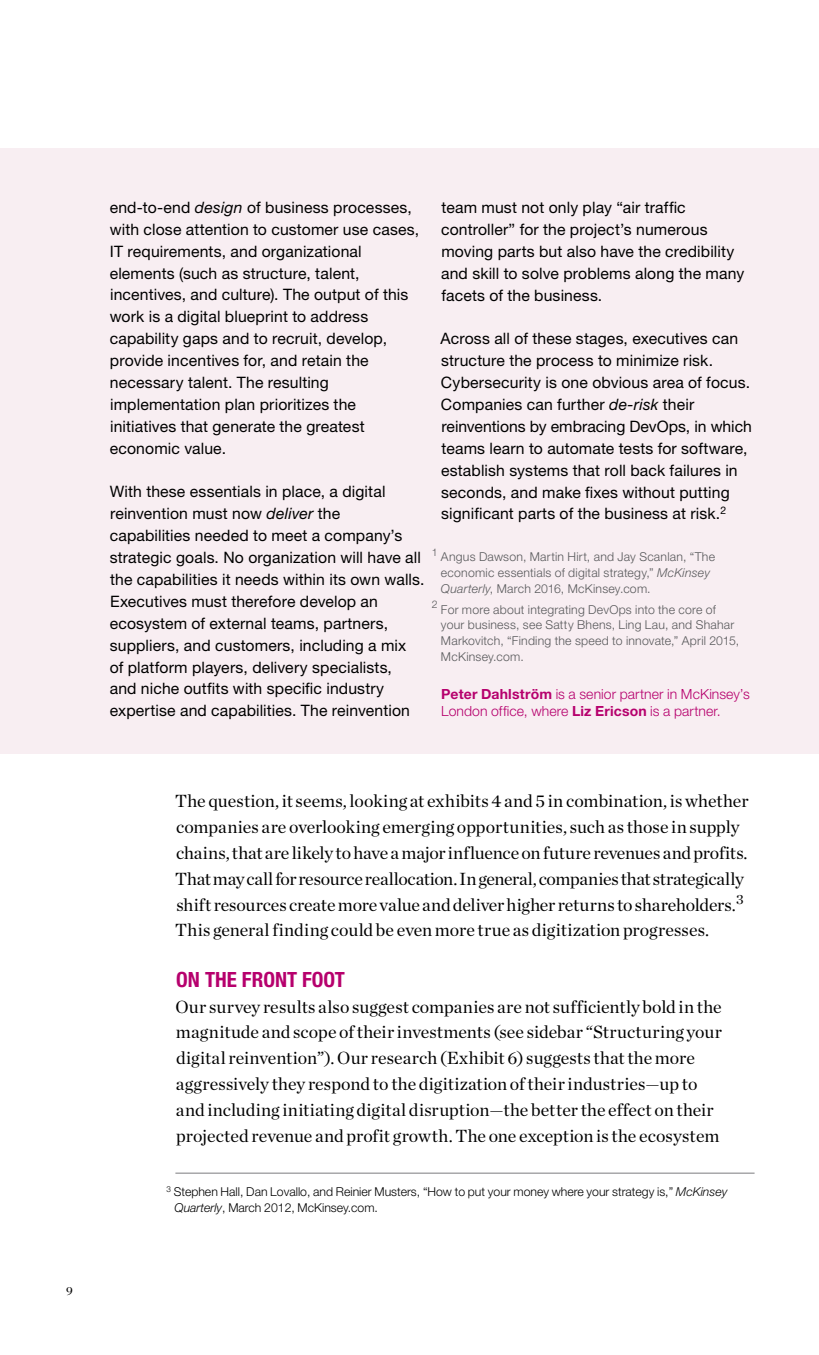
<style>
.page{position:relative;width:819px;height:1355px;background:#fff}
.page>*{position:absolute;margin:0;border:0;box-sizing:border-box;transform-origin:0 0}
.t1{font:700 condensed 21px "Helvetica Neue LT Std";color:#b6006d}
.t2{font:17.85px/25.7px "Chronicle Deck";color:#000}
.t3{font:15.75px/21.9px "Helvetica Neue LT Std";letter-spacing:.01em;color:#000}
.t4{font:300 14px/17.5px "Helvetica Neue LT Std";letter-spacing:.005em;color:#b6006d}
.t5{font:300 12.25px/15.8px "Helvetica Neue LT Std";letter-spacing:.02em;color:#58595b}
.t6{font:300 12.25px/15.8px "Helvetica Neue LT Std";color:#000}
.t7{font:12.25px "Chronicle Deck";color:#000}
.s1{font-style:italic}
.s2{font-weight:700}
</style>
<div class="page">
<div style="left:0;top:148px;width:819px;height:1102px;background:#f8eef2"></div>
<div style="left:0;top:754px;width:819px;height:518px;background:#fff"></div>
<hr style="left:175px;top:1172px;width:580px;height:1px;background:#7b7c7f">
<p class="t7" style="left:66px;top:1281px;width:8px">9</p>
<p class="t3" style="left:110px;top:196px;width:311px">end-to-end <span class="s1">design</span> of business processes, with close attention to customer use cases, IT requirements, and organizational elements (such as structure, talent, incentives, and culture). The output of this work is a digital blueprint to address capability gaps and to recruit, develop, provide incentives for, and retain the necessary talent. The resulting implementation plan prioritizes the initiatives that generate the greatest economic value.</p>
<p class="t3" style="left:110px;top:481px;width:316px">With these essentials in place, a digital reinvention must now <span class="s1">deliver</span> the capabilities needed to meet a company’s strategic goals. No organization will have all the capabilities it needs within its own walls.<br>Executives must therefore develop an ecosystem of external teams, partners, suppliers, and customers, including a mix<br>of platform players, delivery specialists,<br>and niche outfits with specific industry expertise and capabilities. The reinvention</p>
<p class="t3" style="left:441px;top:196px;width:305px">team must not only play “air traffic controller” for the project’s numerous moving parts but also have the credibility and skill to solve problems along the many facets of the business.</p>
<p class="t3" style="left:440px;top:327px;width:313px">Across all of these stages, executives can structure the process to minimize risk.<br>Cybersecurity is one obvious area of focus.<br>Companies can further <span class="s1">de-risk</span> their reinventions by embracing DevOps, in which teams learn to automate tests for software, establish systems that roll back failures in seconds, and make fixes without putting significant parts of the business at risk.<sup>2</sup></p>
<p class="t5" style="left:441px;top:549px;width:276px;text-indent:-9px"><sup>1</sup> Angus Dawson, Martin Hirt, and Jay Scanlan, “The economic essentials of digital strategy,” <span class="s1">McKinsey<br>Quarterly</span>, March 2016, McKinsey.com.</p>
<p class="t5" style="left:441px;top:601px;width:300px;text-indent:-9px"><sup>2</sup> For more about integrating DevOps into the core of your business, see Satty Bhens, Ling Lau, and Shahar Markovitch, “Finding the speed to innovate,” April 2015, McKinsey.com.</p>
<p class="t4" style="left:441px;top:684px;width:310px"><span class="s2">Peter Dahlström</span> is a senior partner in McKinsey’s<br>London office, where <span class="s2">Liz Ericson</span> is a partner.</p>
<p class="t2" style="left:175px;top:787px;width:575px">The question, it seems, looking at exhibits 4 and 5 in combination, is whether companies are overlooking emerging opportunities, such as those in supply chains, that are likely to have a major influence on future revenues and profits.<br>That may call for resource reallocation. In general, companies that strategically shift resources create more value and deliver higher returns to shareholders.<sup>3<br></sup>This general finding could be even more true as digitization progresses.</p>
<h1 class="t1" style="left:176px;top:966px;width:170px">ON THE FRONT FOOT</h1>
<p class="t2" style="left:175px;top:992px;width:548px">Our survey results also suggest companies are not sufficiently bold in the magnitude and scope of their investments (see sidebar “Structuring your digital reinvention”). Our research (Exhibit 6) suggests that the more aggressively they respond to the digitization of their industries—up to and including initiating digital disruption—the better the effect on their projected revenue and profit growth. The one exception is the ecosystem</p>
<p class="t6" style="left:175px;top:1183px;width:554px;text-indent:-8px"><sup>3</sup> Stephen Hall, Dan Lovallo, and Reinier Musters, “How to put your money where your strategy is,” <span class="s1">McKinsey<br>Quarterly</span>, March 2012, McKinsey.com.</p>
</div>
